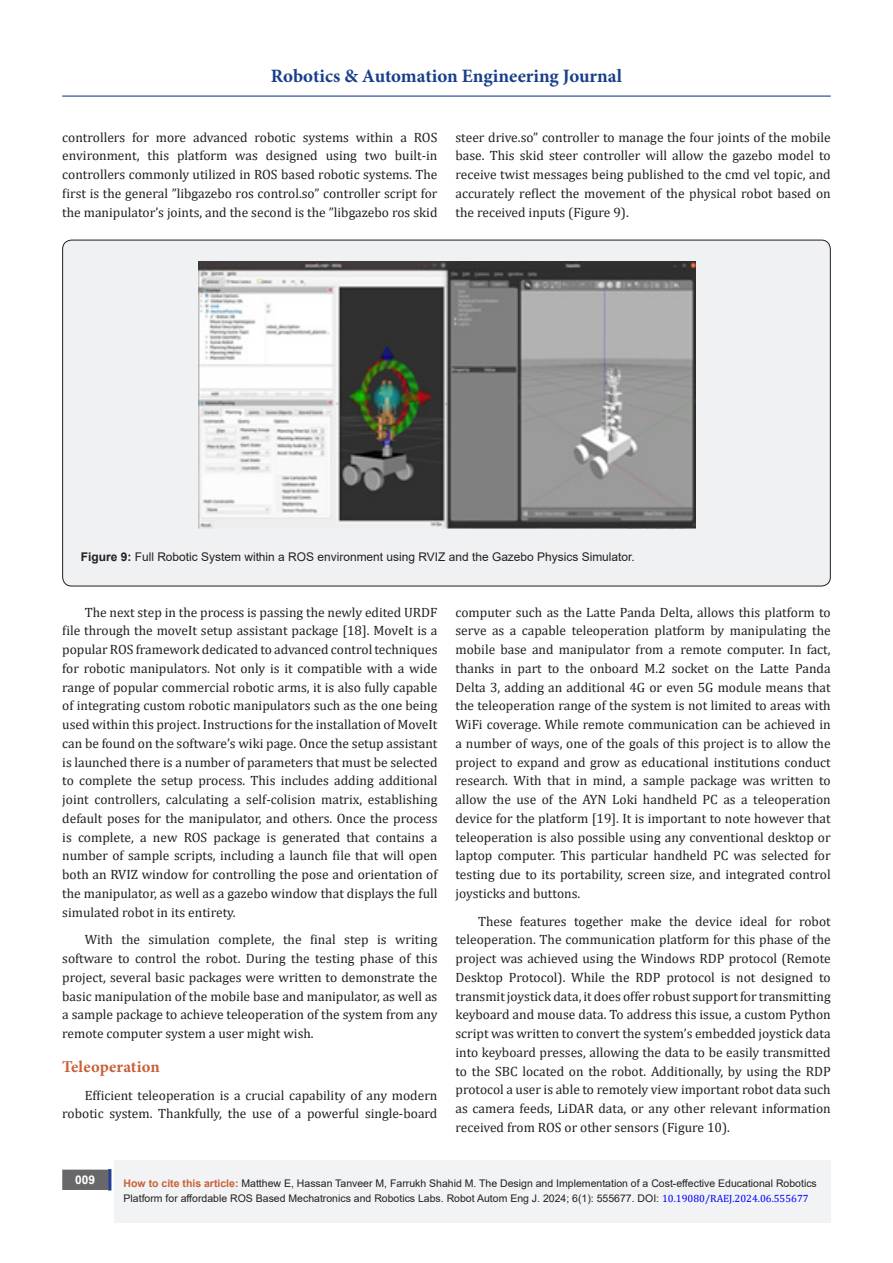
<style>
.page{position:relative;width:893px;height:1263px;background:#fff}
.page>*{position:absolute;margin:0;border:0;box-sizing:border-box;transform-origin:0 0}
.t1{font:700 18.9px "Minion Pro";color:#183f89}
.t2{font:700 16.5px "Minion Pro";letter-spacing:.005em;color:#ca5f37}
.t3{font:13.5px/18.8px "Cambria";color:#231f20;text-align:justify}
.t4{font:12px "Arial";color:#231f20}
.t5{font:700 12px "Arial";color:#fff}
.t6{font:10.5px/15px "Arial";color:#231f20}
.s1{font-weight:700}
.s2{font-weight:700;color:#ca5f37}
.s3{font-family:"Cambria";color:#00f}
</style>
<div class="page">
<div style="left:115px;top:1160px;width:716px;height:62px;background:#f2f3f4"></div>
<div style="left:63px;top:1170px;width:44px;height:19px;background:#68676a"></div>
<div style="left:62px;top:1169px;width:46px;height:21px;border:2px solid #68676a"></div>
<div style="left:108px;top:1169px;width:3px;height:21px;background:#253f8e;border:2px solid #253f8e"></div>
<hr style="left:62px;top:96px;width:769px;height:1px;background:#253f8e">
<div style="left:63px;top:240px;width:767px;height:346px;background:#f0f1f2;border-radius:9px"></div>
<img style="left:199px;top:262px;width:497px;height:266px">
<h1 class="t1" style="left:271px;top:63px;width:353px">Robotics &amp; Automation Engineering Journal</h1>
<p class="t3" style="left:62px;top:128px;width:377px">controllers for more advanced robotic systems within a ROS environment, this platform was designed using two built-in controllers commonly utilized in ROS based robotic systems. The first is the general ”libgazebo ros control.so” controller script for the manipulator’s joints, and the second is the ”libgazebo ros skid</p>
<p class="t3" style="left:455px;top:128px;width:377px">steer drive.so” controller to manage the four joints of the mobile base. This skid steer controller will allow the gazebo model to receive twist messages being published to the cmd vel topic, and accurately reflect the movement of the physical robot based on the received inputs (Figure 9).</p>
<p class="t4" style="left:81px;top:548px;width:555px"><span class="s1">Figure 9:</span> Full Robotic System within a ROS environment using RVIZ and the Gazebo Physics Simulator.</p>
<p class="t3" style="left:62px;top:602px;width:377px;text-indent:22px">The next step in the process is passing the newly edited URDF file through the moveIt setup assistant package [18]. MoveIt is a popular ROS framework dedicated to advanced control techniques for robotic manipulators. Not only is it compatible with a wide range of popular commercial robotic arms, it is also fully capable of integrating custom robotic manipulators such as the one being used within this project. Instructions for the installation of MoveIt can be found on the software’s wiki page. Once the setup assistant is launched there is a number of parameters that must be selected to complete the setup process. This includes adding additional joint controllers, calculating a self-colision matrix, establishing default poses for the manipulator, and others. Once the process is complete, a new ROS package is generated that contains a number of sample scripts, including a launch file that will open both an RVIZ window for controlling the pose and orientation of the manipulator, as well as a gazebo window that displays the full simulated robot in its entirety.</p>
<p class="t3" style="left:62px;top:930px;width:377px;text-indent:22px">With the simulation complete, the final step is writing software to control the robot. During the testing phase of this project, several basic packages were written to demonstrate the basic manipulation of the mobile base and manipulator, as well as a sample package to achieve teleoperation of the system from any remote computer system a user might wish.</p>
<p class="t2" style="left:62px;top:1055px;width:99px">Teleoperation</p>
<p class="t3" style="left:62px;top:1085px;width:377px;text-align:right">Efficient teleoperation is a crucial capability of any modern robotic system. Thankfully, the use of a powerful single-board</p>
<p class="t3" style="left:455px;top:602px;width:377px">computer such as the Latte Panda Delta, allows this platform to serve as a capable teleoperation platform by manipulating the mobile base and manipulator from a remote computer. In fact, thanks in part to the onboard M.2 socket on the Latte Panda Delta 3, adding an additional 4G or even 5G module means that the teleoperation range of the system is not limited to areas with WiFi coverage. While remote communication can be achieved in a number of ways, one of the goals of this project is to allow the project to expand and grow as educational institutions conduct research. With that in mind, a sample package was written to allow the use of the AYN Loki handheld PC as a teleoperation device for the platform [19]. It is important to note however that teleoperation is also possible using any conventional desktop or laptop computer. This particular handheld PC was selected for testing due to its portability, screen size, and integrated control joysticks and buttons.</p>
<p class="t3" style="left:455px;top:911px;width:377px;text-indent:22px">These features together make the device ideal for robot teleoperation. The communication platform for this phase of the project was achieved using the Windows RDP protocol (Remote Desktop Protocol). While the RDP protocol is not designed to transmit joystick data, it does offer robust support for transmitting keyboard and mouse data. To address this issue, a custom Python script was written to convert the system’s embedded joystick data into keyboard presses, allowing the data to be easily transmitted to the SBC located on the robot. Additionally, by using the RDP protocol a user is able to remotely view important robot data such as camera feeds, LiDAR data, or any other relevant information received from ROS or other sensors (Figure 10).</p>
<p class="t5" style="left:75px;top:1171px;width:22px">009</p>
<p class="t6" style="left:124px;top:1176px;width:695px"><span class="s2">How to cite this article:</span> Matthew E, Hassan Tanveer M, Farrukh Shahid M. The Design and Implementation of a Cost-effective Educational Robotics<br>Platform for affordable ROS Based Mechatronics and Robotics Labs. Robot Autom Eng J. 2024; 6(1): 555677. DOI: <span class="s3">10.19080/RAEJ.2024.06.555677</span></p>
</div>
